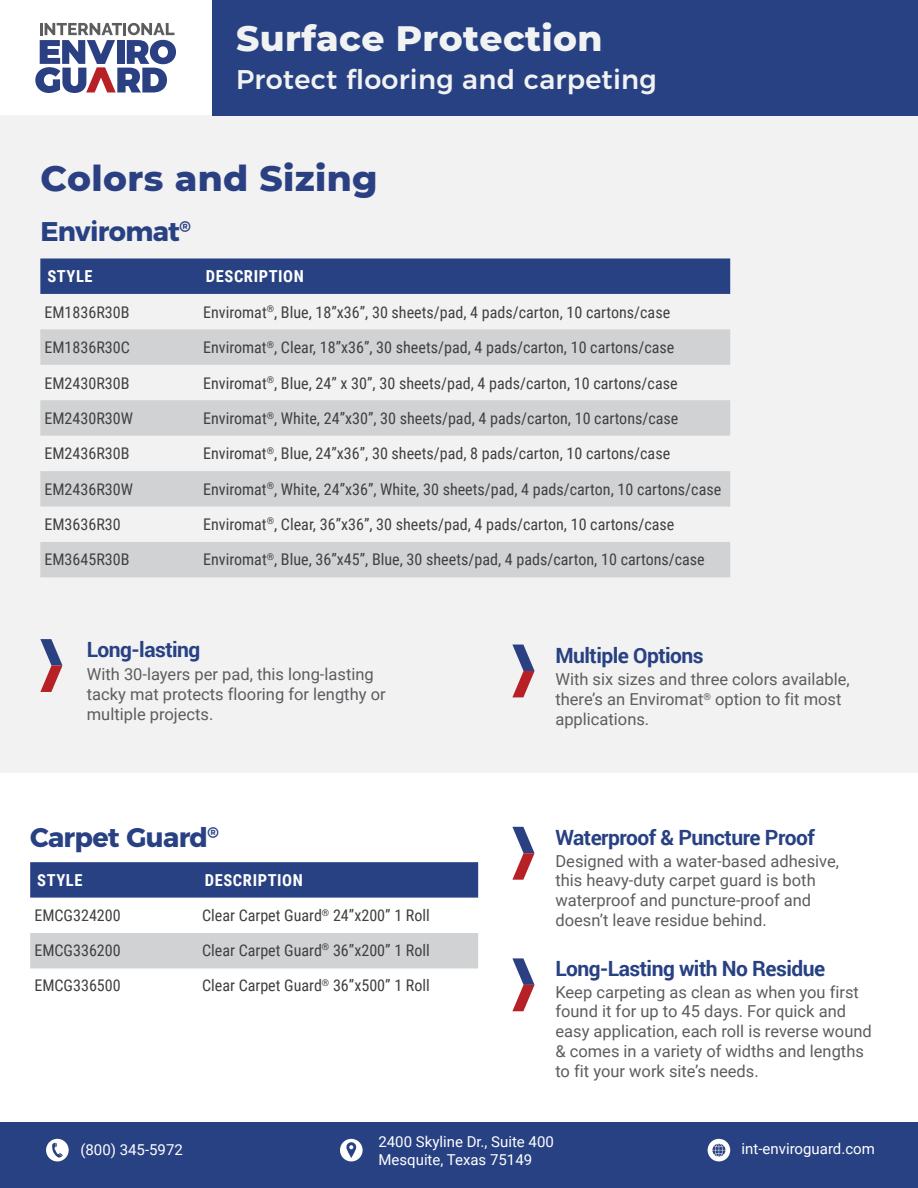
<style>
.page{position:relative;width:918px;height:1188px;background:#fff}
.page>*{position:absolute;margin:0;border:0;box-sizing:border-box;transform-origin:0 0}
.t1{font:800 36px "Montserrat";letter-spacing:.01em;color:#f1f2f2}
.t2{font:800 36px "Montserrat";letter-spacing:.01em;color:#2b4082}
.t3{font:500 27px "Montserrat";letter-spacing:.01em;color:#f1f2f2}
.t4{font:700 27px "Montserrat";letter-spacing:-.025em;color:#284183}
.t5{font:700 21px "Roboto";letter-spacing:-.025em;color:#284183}
.t6{font:16.5px/19.8px "Roboto";color:#5c5d60}
.t7{font:700 16.5px "Roboto Condensed";letter-spacing:.035em;color:#fff}
.t8{font:16.05px "Roboto Condensed";color:#404040}
.t9{font:15px/18px "Roboto";color:#fff}
</style>
<div class="page">
<div style="left:0;top:116px;width:918px;height:657px;background:#f2f2f2"></div>
<svg style="left:35px;top:23px;width:141px;height:70px"></svg>
<div style="left:0;top:1122px;width:918px;height:66px;background:#284183"></div>
<svg style="left:46px;top:1139px;width:23px;height:22px"></svg>
<svg style="left:340px;top:1139px;width:23px;height:22px"></svg>
<svg style="left:708px;top:1139px;width:22px;height:22px"></svg>
<svg style="left:40px;top:639px;width:23px;height:53px"></svg>
<svg style="left:512px;top:645px;width:23px;height:52px"></svg>
<svg style="left:512px;top:827px;width:23px;height:53px"></svg>
<svg style="left:512px;top:958px;width:23px;height:53px"></svg>
<div style="left:212px;top:0;width:706px;height:116px;background:#284183"></div>
<div style="left:30px;top:862px;width:448px;height:36px;background:#284183"></div>
<div style="left:30px;top:933px;width:448px;height:35px;background:#d0d2d3"></div>
<div style="left:40px;top:258px;width:690px;height:36px;background:#284183"></div>
<svg style="left:40px;top:329px;width:690px;height:248px;fill:#d0d2d3"></svg>
<h1 class="t1" style="left:236px;top:12px;width:368px">Surface Protection</h1>
<h2 class="t3" style="left:236px;top:57px;width:422px">Protect flooring and carpeting</h2>
<h1 class="t2" style="left:40px;top:152px;width:339px">Colors and Sizing</h1>
<h2 class="t4" style="left:40px;top:209px;width:152px">Enviromat<sup>®</sup></h2>
<p class="t7" style="left:47px;top:265px;width:47px">STYLE</p>
<p class="t7" style="left:206px;top:265px;width:99px">DESCRIPTION</p>
<p class="t8" style="left:45px;top:301px;width:87px">EM1836R30B</p>
<p class="t8" style="left:203px;top:301px;width:469px">Enviromat<sup>®</sup>, Blue, 18”x36”, 30 sheets/pad, 4 pads/carton, 10 cartons/case</p>
<p class="t8" style="left:45px;top:336px;width:87px">EM1836R30C</p>
<p class="t8" style="left:203px;top:336px;width:473px">Enviromat<sup>®</sup>, Clear, 18”x36”, 30 sheets/pad, 4 pads/carton, 10 cartons/case</p>
<p class="t8" style="left:45px;top:372px;width:87px">EM2430R30B</p>
<p class="t8" style="left:203px;top:372px;width:476px">Enviromat<sup>®</sup>, Blue, 24” x 30”, 30 sheets/pad, 4 pads/carton, 10 cartons/case</p>
<p class="t8" style="left:45px;top:407px;width:90px">EM2430R30W</p>
<p class="t8" style="left:203px;top:407px;width:477px">Enviromat<sup>®</sup>, White, 24”x30”, 30 sheets/pad, 4 pads/carton, 10 cartons/case</p>
<p class="t8" style="left:45px;top:442px;width:87px">EM2436R30B</p>
<p class="t8" style="left:203px;top:442px;width:469px">Enviromat<sup>®</sup>, Blue, 24”x36”, 30 sheets/pad, 8 pads/carton, 10 cartons/case</p>
<p class="t8" style="left:45px;top:478px;width:90px">EM2436R30W</p>
<p class="t8" style="left:203px;top:478px;width:520px">Enviromat<sup>®</sup>, White, 24”x36”, White, 30 sheets/pad, 4 pads/carton, 10 cartons/case</p>
<p class="t8" style="left:45px;top:513px;width:78px">EM3636R30</p>
<p class="t8" style="left:203px;top:513px;width:473px">Enviromat<sup>®</sup>, Clear, 36”x36”, 30 sheets/pad, 4 pads/carton, 10 cartons/case</p>
<p class="t8" style="left:45px;top:548px;width:87px">EM3645R30B</p>
<p class="t8" style="left:203px;top:548px;width:503px">Enviromat<sup>®</sup>, Blue, 36”x45”, Blue, 30 sheets/pad, 4 pads/carton, 10 cartons/case</p>
<h3 class="t5" style="left:87px;top:635px;width:115px">Long-lasting</h3>
<p class="t6" style="left:87px;top:664px;width:300px">With 30-layers per pad, this long-lasting tacky mat protects flooring for lengthy or multiple projects.</p>
<h2 class="t4" style="left:30px;top:815px;width:190px">Carpet Guard<sup>®</sup></h2>
<p class="t7" style="left:37px;top:869px;width:47px">STYLE</p>
<p class="t7" style="left:205px;top:869px;width:99px">DESCRIPTION</p>
<p class="t8" style="left:34px;top:904px;width:88px">EMCG324200</p>
<p class="t8" style="left:202px;top:904px;width:229px">Clear Carpet Guard<sup>®</sup> 24”x200” 1 Roll</p>
<p class="t8" style="left:34px;top:939px;width:88px">EMCG336200</p>
<p class="t8" style="left:202px;top:939px;width:229px">Clear Carpet Guard<sup>®</sup> 36”x200” 1 Roll</p>
<p class="t8" style="left:34px;top:974px;width:88px">EMCG336500</p>
<p class="t8" style="left:202px;top:974px;width:229px">Clear Carpet Guard<sup>®</sup> 36”x500” 1 Roll</p>
<h3 class="t5" style="left:555px;top:640px;width:150px">Multiple Options</h3>
<p class="t6" style="left:555px;top:669px;width:296px">With six sizes and three colors available, there’s an Enviromat<sup>®</sup> option to fit most applications.</p>
<h3 class="t5" style="left:555px;top:822px;width:261px">Waterproof &amp; Puncture Proof</h3>
<p class="t6" style="left:555px;top:850px;width:285px">Designed with a water-based adhesive, this heavy-duty carpet guard is both waterproof and puncture-proof and doesn’t leave residue behind.</p>
<h3 class="t5" style="left:555px;top:954px;width:271px">Long-Lasting with No Residue</h3>
<p class="t6" style="left:555px;top:981px;width:318px">Keep carpeting as clean as when you first found it for up to 45 days. For quick and easy application, each roll is reverse wound &amp; comes in a variety of widths and lengths to fit your work site’s needs.</p>
<p class="t9" style="left:80px;top:1140px;width:104px">(800) 345-5972</p>
<p class="t9" style="left:378px;top:1132px;width:177px">2400 Skyline Dr., Suite 400<br>Mesquite, Texas 75149</p>
<p class="t9" style="left:742px;top:1139px;width:135px">int-enviroguard.com</p>
</div>
